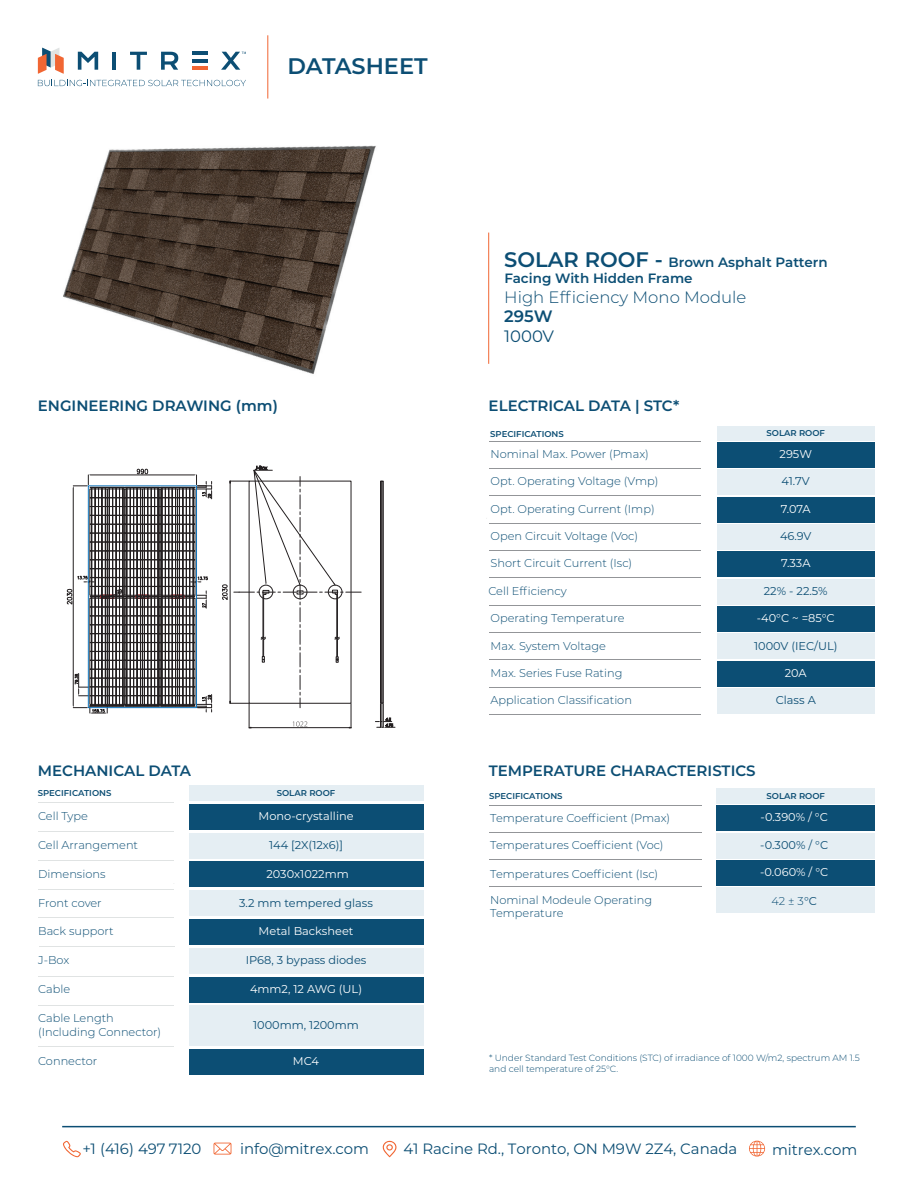
<style>
.page{position:relative;width:918px;height:1188px;background:#fff}
.page>*{position:absolute;margin:0;border:0;box-sizing:border-box;transform-origin:0 0}
.t1{font:600 22.5px "Montserrat";color:#0c4e74}
.t2{font:300 16.5px "Montserrat";color:#0c4e74}
.t3{font:16.5px "Montserrat";color:#0c4e74}
.t4{font:600 16.5px "Montserrat";color:#0c4e74}
.t5{font:600 15px "Montserrat";color:#0c4e74}
.t6{font:15px "Montserrat";letter-spacing:-.005em;color:#0c4e74}
.t7{font:600 13.5px/16.2px "Montserrat";color:#0c4f75}
.t8{font:300 11.4px/13.6px "Montserrat";color:#0c4e74}
.t9{font:11.4px "Montserrat";color:#0c4e74}
.t10{font:11.4px "Montserrat";color:#fff}
.t11{font:300 9px/10.8px "Montserrat";color:#0c4e74}
.t12{font:600 8.55px "Montserrat";color:#0c4e74}
.s1{font-size:21px;color:#0c4e74}
.s2{font-weight:400}
</style>
<div class="page">
<img style="left:54px;top:82px;width:322px;height:292px">
<svg style="left:78px;top:52px;width:20px;height:18px"></svg>
<hr style="left:112px;top:52px;width:4px;height:18px;background:#0c4e74">
<svg style="left:130px;top:52px;width:17px;height:18px"></svg>
<svg style="left:161px;top:52px;width:17px;height:18px"></svg>
<hr style="left:192px;top:67px;width:16px;height:3px;background:#f16633">
<hr style="left:192px;top:59px;width:16px;height:3px;background:#0c4e74">
<hr style="left:192px;top:52px;width:16px;height:3px;background:#0c4e74">
<svg style="left:221px;top:52px;width:25px;height:18px"></svg>
<svg style="left:38px;top:48px;width:26px;height:26px"></svg>
<svg style="left:38px;top:80px;width:208px;height:6px"></svg>
<hr style="left:267px;top:35px;width:1px;height:64px;background:#f16633">
<svg style="left:63px;top:1141px;width:18px;height:16px"></svg>
<svg style="left:214px;top:1143px;width:17px;height:12px"></svg>
<svg style="left:382px;top:1141px;width:15px;height:16px"></svg>
<svg style="left:749px;top:1141px;width:16px;height:16px"></svg>
<hr style="left:62px;top:1126px;width:794px;height:1px;background:#0c4e74">
<hr style="left:488px;top:233px;width:1px;height:131px;background:#f16633">
<div style="left:717px;top:426px;width:157px;height:15px;background:#e5eef3"></div>
<div style="left:717px;top:606px;width:158px;height:26px;background:#0c4e74"></div>
<div style="left:717px;top:579px;width:158px;height:25px;background:#e5eef3"></div>
<div style="left:717px;top:551px;width:158px;height:26px;background:#0c4e74"></div>
<div style="left:717px;top:524px;width:158px;height:26px;background:#e5eef3"></div>
<div style="left:717px;top:497px;width:158px;height:26px;background:#0c4e74"></div>
<div style="left:717px;top:469px;width:158px;height:26px;background:#e5eef3"></div>
<div style="left:717px;top:442px;width:158px;height:26px;background:#0c4e74"></div>
<div style="left:717px;top:633px;width:158px;height:26px;background:#e5eef3"></div>
<div style="left:717px;top:661px;width:158px;height:25px;background:#0c4e74"></div>
<div style="left:717px;top:688px;width:158px;height:26px;background:#e5eef3"></div>
<hr style="left:489px;top:468px;width:212px;height:1px;background:#939598">
<hr style="left:489px;top:442px;width:212px;height:1px;background:#939598">
<hr style="left:489px;top:496px;width:212px;height:1px;background:#939598">
<hr style="left:489px;top:523px;width:212px;height:1px;background:#939598">
<hr style="left:489px;top:550px;width:212px;height:1px;background:#939598">
<hr style="left:489px;top:578px;width:212px;height:1px;background:#939598">
<hr style="left:489px;top:605px;width:212px;height:1px;background:#939598">
<hr style="left:489px;top:632px;width:212px;height:1px;background:#939598">
<hr style="left:489px;top:660px;width:212px;height:1px;background:#939598">
<hr style="left:489px;top:687px;width:212px;height:1px;background:#939598">
<hr style="left:489px;top:714px;width:212px;height:1px;background:#939598">
<div style="left:189px;top:786px;width:235px;height:15px;background:#e5eef3"></div>
<div style="left:189px;top:948px;width:235px;height:26px;background:#e5eef3"></div>
<div style="left:189px;top:977px;width:235px;height:26px;background:#0c4e74"></div>
<div style="left:189px;top:1006px;width:235px;height:40px;background:#e5eef3"></div>
<div style="left:189px;top:1049px;width:235px;height:26px;background:#0c4e74"></div>
<div style="left:189px;top:833px;width:235px;height:26px;background:#e5eef3"></div>
<div style="left:189px;top:862px;width:235px;height:25px;background:#0c4e74"></div>
<div style="left:189px;top:804px;width:235px;height:26px;background:#0c4e74"></div>
<div style="left:189px;top:919px;width:235px;height:26px;background:#0c4e74"></div>
<hr style="left:38px;top:831px;width:136px;height:1px;background:#e0e3e3">
<hr style="left:38px;top:803px;width:136px;height:1px;background:#e0e3e3">
<hr style="left:38px;top:860px;width:136px;height:1px;background:#e0e3e3">
<hr style="left:38px;top:889px;width:136px;height:1px;background:#e0e3e3">
<hr style="left:39px;top:946px;width:135px;height:1px;background:#e0e3e3">
<div style="left:189px;top:890px;width:235px;height:26px;background:#e5eef3"></div>
<hr style="left:38px;top:917px;width:136px;height:1px;background:#e0e3e3">
<hr style="left:38px;top:976px;width:136px;height:1px;background:#e0e3e3">
<hr style="left:38px;top:1005px;width:136px;height:1px;background:#e0e3e3">
<hr style="left:38px;top:1047px;width:136px;height:1px;background:#e0e3e3">
<div style="left:717px;top:789px;width:158px;height:15px;background:#e5eef3"></div>
<div style="left:717px;top:833px;width:158px;height:26px;background:#e5eef3"></div>
<div style="left:717px;top:860px;width:158px;height:26px;background:#0c4e74"></div>
<div style="left:717px;top:806px;width:158px;height:25px;background:#0c4e74"></div>
<div style="left:717px;top:888px;width:158px;height:25px;background:#e5eef3"></div>
<hr style="left:489px;top:832px;width:213px;height:1px;background:#939598">
<hr style="left:489px;top:805px;width:213px;height:1px;background:#939598">
<hr style="left:489px;top:859px;width:213px;height:1px;background:#939598">
<hr style="left:489px;top:887px;width:213px;height:1px;background:#939598">
<div style="left:380px;top:481px;width:2px;height:222px;border:1px solid #231f20"></div>
<div style="left:382px;top:481px;width:1px;height:222px;border:1px solid #231f20"></div>
<svg style="left:67px;top:469px;width:145px;height:245px"></svg>
<svg style="left:375px;top:704px;width:20px;height:24px"></svg>
<svg style="left:222px;top:466px;width:139px;height:262px"></svg>
<h1 class="t1" style="left:288px;top:50px;width:142px">DATASHEET</h1>
<h3 class="t5" style="left:38px;top:395px;width:242px">ENGINEERING DRAWING (mm)</h3>
<p class="t7" style="left:504px;top:253px;width:325px"><span class="s1">SOLAR ROOF -</span> Brown Asphalt Pattern<br>Facing With Hidden Frame</p>
<h2 class="t2" style="left:504px;top:286px;width:244px">High Efficiency Mono Module</h2>
<h2 class="t4" style="left:504px;top:305px;width:50px">295W</h2>
<h2 class="t3" style="left:504px;top:325px;width:51px">1000V</h2>
<h3 class="t5" style="left:489px;top:395px;width:192px">ELECTRICAL DATA | STC*</h3>
<p class="t12" style="left:490px;top:428px;width:75px">SPECIFICATIONS</p>
<p class="t8" style="left:491px;top:447px;width:160px">Nominal Max. Power (Pmax)</p>
<p class="t8" style="left:491px;top:474px;width:169px">Opt. Operating Voltage (Vmp)</p>
<p class="t8" style="left:491px;top:502px;width:166px">Opt. Operating Current (Imp)</p>
<p class="t8" style="left:491px;top:529px;width:149px">Open Circuit Voltage (Voc)</p>
<p class="t8" style="left:491px;top:556px;width:143px">Short Circuit Current (Isc)</p>
<p class="t12" style="left:766px;top:427px;width:60px">SOLAR ROOF</p>
<p class="t10" style="left:780px;top:446px;width:34px">295W</p>
<p class="t9" style="left:782px;top:474px;width:30px">41.7V</p>
<p class="t10" style="left:781px;top:501px;width:31px">7.07A</p>
<p class="t9" style="left:780px;top:528px;width:33px">46.9V</p>
<p class="t10" style="left:781px;top:556px;width:31px">7.33A</p>
<p class="t8" style="left:488px;top:584px;width:80px">Cell Efficiency</p>
<p class="t9" style="left:764px;top:583px;width:65px">22% - 22.5%</p>
<p class="t8" style="left:491px;top:611px;width:135px">Operating Temperature</p>
<p class="t8" style="left:491px;top:638px;width:117px">Max. System Voltage</p>
<p class="t8" style="left:491px;top:666px;width:133px">Max. Series Fuse Rating</p>
<p class="t8" style="left:491px;top:693px;width:143px">Application Classification</p>
<p class="t10" style="left:757px;top:610px;width:80px">-40°C ~ =85°C</p>
<p class="t9" style="left:754px;top:638px;width:85px">1000V (IEC/UL)</p>
<p class="t10" style="left:785px;top:665px;width:23px">20A</p>
<p class="t9" style="left:776px;top:692px;width:42px">Class A</p>
<h3 class="t5" style="left:38px;top:760px;width:155px">MECHANICAL DATA</h3>
<h3 class="t5" style="left:489px;top:760px;width:269px">TEMPERATURE CHARACTERISTICS</h3>
<p class="t12" style="left:38px;top:787px;width:75px">SPECIFICATIONS</p>
<p class="t8" style="left:38px;top:809px;width:51px">Cell Type</p>
<p class="t8" style="left:38px;top:838px;width:102px">Cell Arrangement</p>
<p class="t8" style="left:38px;top:867px;width:69px">Dimensions</p>
<p class="t12" style="left:277px;top:787px;width:60px">SOLAR ROOF</p>
<p class="t12" style="left:489px;top:790px;width:75px">SPECIFICATIONS</p>
<p class="t8" style="left:490px;top:811px;width:181px">Temperature Coefficient (Pmax)</p>
<p class="t8" style="left:490px;top:838px;width:175px">Temperatures Coefficient (Voc)</p>
<p class="t8" style="left:490px;top:866px;width:169px">Temperatures Coefficient (Isc)</p>
<p class="t8" style="left:490px;top:893px;width:163px">Nominal Modeule Operating<br>Temperature</p>
<p class="t10" style="left:259px;top:808px;width:97px">Mono-crystalline</p>
<p class="t9" style="left:269px;top:837px;width:75px">144 [2X(12x6)]</p>
<p class="t10" style="left:267px;top:866px;width:84px">2030x1022mm</p>
<p class="t8" style="left:38px;top:895px;width:65px">Front cover</p>
<p class="t9" style="left:239px;top:895px;width:135px">3.2 mm tempered glass</p>
<p class="t12" style="left:766px;top:790px;width:60px">SOLAR ROOF</p>
<p class="t10" style="left:761px;top:809px;width:69px">-0.390% / °C</p>
<p class="t9" style="left:760px;top:837px;width:69px">-0.300% / °C</p>
<p class="t10" style="left:760px;top:864px;width:70px">-0.060% / °C</p>
<p class="t8" style="left:772px;top:894px;width:47px">42 ± 3<span class="s2">°C</span></p>
<p class="t8" style="left:38px;top:924px;width:77px">Back support</p>
<p class="t8" style="left:38px;top:953px;width:33px">J-Box</p>
<p class="t8" style="left:38px;top:982px;width:34px">Cable</p>
<p class="t8" style="left:38px;top:1011px;width:124px">Cable Length (Including Connector)</p>
<p class="t8" style="left:38px;top:1054px;width:61px">Connector</p>
<p class="t10" style="left:259px;top:924px;width:96px">Metal Backsheet</p>
<p class="t9" style="left:246px;top:952px;width:122px">IP68, 3 bypass diodes</p>
<p class="t10" style="left:250px;top:981px;width:114px">4mm2, 12 AWG (UL)</p>
<p class="t9" style="left:253px;top:1017px;width:107px">1000mm, 1200mm</p>
<p class="t10" style="left:293px;top:1053px;width:28px">MC4</p>
<p class="t11" style="left:489px;top:1052px;width:372px">* Under Standard Test Conditions (STC) of irradiance of 1000 W/m2, spectrum AM 1.5 and cell temperature of 25°C.</p>
<h3 class="t6" style="left:82px;top:1139px;width:121px">+1 (416) 497 7120</h3>
<h3 class="t6" style="left:240px;top:1138px;width:130px">info@mitrex.com</h3>
<h3 class="t6" style="left:403px;top:1139px;width:335px">41 Racine Rd., Toronto, ON M9W 2Z4, Canada</h3>
<h3 class="t6" style="left:772px;top:1139px;width:87px">mitrex.com</h3>
</div>
